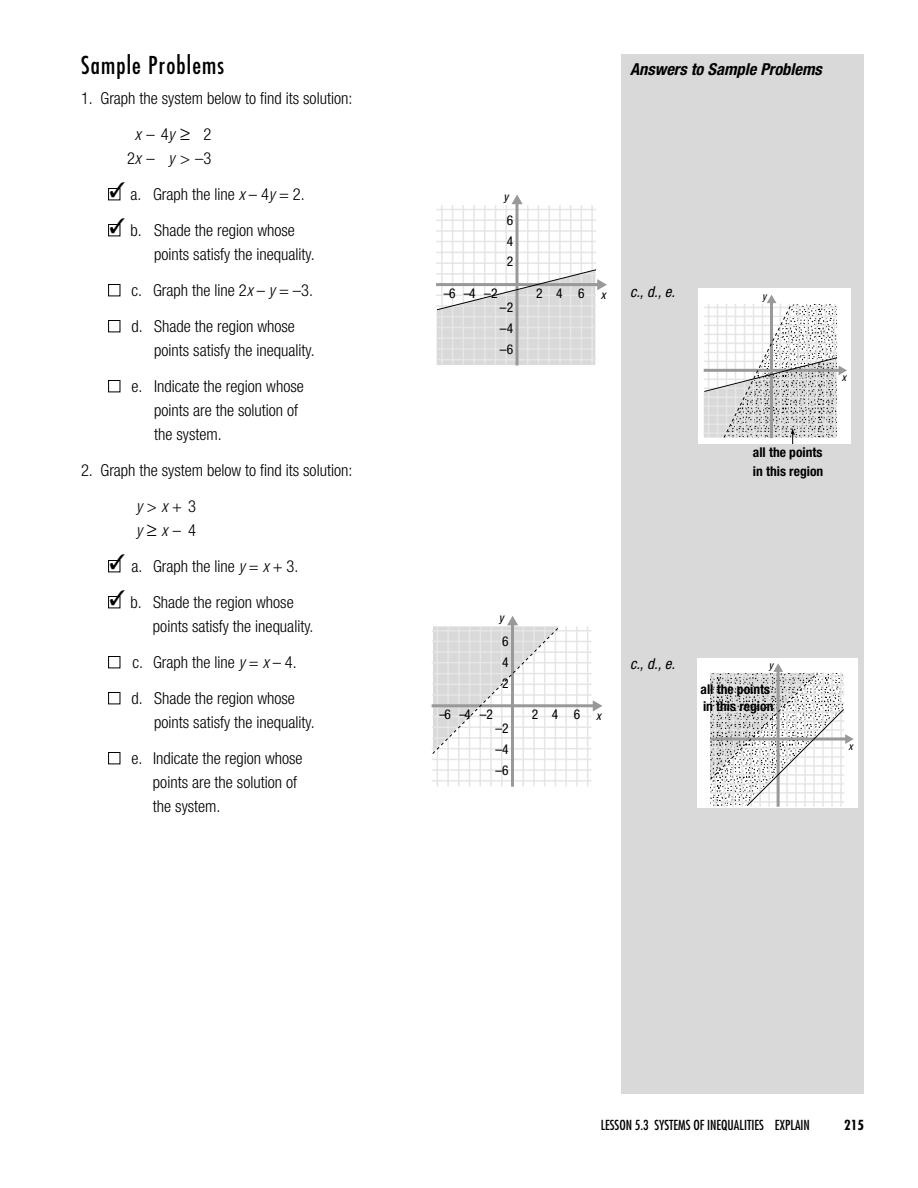
<style>
.page{position:relative;width:918px;height:1188px;background:#fff}
.page>*{position:absolute;margin:0;border:0;box-sizing:border-box;transform-origin:0 0}
.t1{font:condensed 24px "Futura";letter-spacing:.05em;color:#000}
.t2{font:300 condensed 16.5px/24px "Helvetica Neue";color:#000}
.t3{font:italic 700 condensed 16.5px "Helvetica Neue";color:#000}
.t4{font:italic 300 condensed 16.5px "Helvetica Neue";color:#000}
.t5{font:italic condensed 15px "Helvetica Neue";color:#000}
.t6{font:700 condensed 13.5px/16.5px "Helvetica Neue";color:#000}
.t7{font:condensed 13.5px "Futura";color:#000}
.t8{font:condensed 13.5px/21px "Helvetica Neue";color:#000;text-align:justify}
.t9{font:700 condensed 13.5px "Futura";color:#000}
.t10{font:italic condensed 12px "Helvetica Neue";color:#000}
.t11{font:italic condensed 10.5px "Helvetica Neue";color:#000}
.s1{font-style:italic}
.s2{color:#fff}
.s3{font-style:normal}
</style>
<div class="page">
<div style="left:621px;top:54px;width:243px;height:1040px;background:#d9d9d9"></div>
<hr style="left:436px;top:241px;width:160px;height:1px;background:#e6e6e6">
<hr style="left:452px;top:205px;width:1px;height:160px;background:#e6e6e6">
<hr style="left:463px;top:205px;width:1px;height:160px;background:#e6e6e6">
<hr style="left:473px;top:205px;width:2px;height:160px;background:#e6e6e6">
<hr style="left:484px;top:205px;width:2px;height:160px;background:#e6e6e6">
<hr style="left:495px;top:205px;width:1px;height:160px;background:#e6e6e6">
<hr style="left:506px;top:205px;width:1px;height:160px;background:#e6e6e6">
<hr style="left:527px;top:205px;width:1px;height:160px;background:#e6e6e6">
<hr style="left:538px;top:205px;width:1px;height:160px;background:#e6e6e6">
<hr style="left:548px;top:205px;width:2px;height:160px;background:#e6e6e6">
<hr style="left:559px;top:205px;width:2px;height:160px;background:#e6e6e6">
<hr style="left:570px;top:205px;width:1px;height:160px;background:#e6e6e6">
<hr style="left:581px;top:205px;width:1px;height:160px;background:#e6e6e6">
<hr style="left:591px;top:205px;width:2px;height:160px;background:#e6e6e6">
<hr style="left:441px;top:205px;width:2px;height:160px;background:#e6e6e6">
<hr style="left:436px;top:262px;width:160px;height:2px;background:#e6e6e6">
<hr style="left:436px;top:252px;width:160px;height:1px;background:#e6e6e6">
<hr style="left:436px;top:230px;width:160px;height:2px;background:#e6e6e6">
<hr style="left:436px;top:220px;width:160px;height:1px;background:#e6e6e6">
<hr style="left:436px;top:209px;width:160px;height:1px;background:#e6e6e6">
<svg style="left:511px;top:194px;width:12px;height:12px"></svg>
<hr style="left:515px;top:203px;width:3px;height:162px;background:#999">
<svg style="left:436px;top:269px;width:171px;height:96px"></svg>
<hr style="left:432px;top:662px;width:159px;height:1px;background:#e6e6e6">
<hr style="left:447px;top:626px;width:2px;height:161px;background:#e6e6e6">
<hr style="left:458px;top:626px;width:2px;height:161px;background:#e6e6e6">
<hr style="left:469px;top:626px;width:1px;height:161px;background:#e6e6e6">
<hr style="left:480px;top:626px;width:1px;height:161px;background:#e6e6e6">
<hr style="left:490px;top:626px;width:2px;height:161px;background:#e6e6e6">
<hr style="left:501px;top:626px;width:2px;height:161px;background:#e6e6e6">
<hr style="left:522px;top:626px;width:2px;height:161px;background:#e6e6e6">
<hr style="left:533px;top:626px;width:2px;height:161px;background:#e6e6e6">
<hr style="left:544px;top:626px;width:1px;height:161px;background:#e6e6e6">
<hr style="left:555px;top:626px;width:1px;height:161px;background:#e6e6e6">
<hr style="left:565px;top:626px;width:2px;height:161px;background:#e6e6e6">
<hr style="left:576px;top:626px;width:2px;height:161px;background:#e6e6e6">
<hr style="left:587px;top:626px;width:1px;height:161px;background:#e6e6e6">
<hr style="left:437px;top:626px;width:1px;height:161px;background:#e6e6e6">
<hr style="left:432px;top:694px;width:160px;height:2px;background:#e6e6e6">
<hr style="left:432px;top:684px;width:160px;height:1px;background:#e6e6e6">
<hr style="left:432px;top:673px;width:160px;height:1px;background:#e6e6e6">
<hr style="left:432px;top:651px;width:160px;height:2px;background:#e6e6e6">
<hr style="left:432px;top:641px;width:160px;height:1px;background:#e6e6e6">
<hr style="left:432px;top:630px;width:160px;height:1px;background:#e6e6e6">
<hr style="left:432px;top:726px;width:159px;height:2px;background:#e6e6e6">
<hr style="left:432px;top:716px;width:159px;height:1px;background:#e6e6e6">
<hr style="left:432px;top:737px;width:160px;height:2px;background:#e6e6e6">
<hr style="left:432px;top:759px;width:159px;height:1px;background:#e6e6e6">
<hr style="left:432px;top:748px;width:159px;height:1px;background:#e6e6e6">
<hr style="left:432px;top:769px;width:159px;height:2px;background:#e6e6e6">
<hr style="left:432px;top:780px;width:159px;height:2px;background:#e6e6e6">
<hr style="left:511px;top:624px;width:3px;height:163px;background:#999">
<hr style="left:432px;top:704px;width:162px;height:3px;background:#999">
<svg style="left:591px;top:700px;width:11px;height:12px"></svg>
<svg style="left:432px;top:616px;width:128px;height:139px"></svg>
<div style="left:698px;top:288px;width:153px;height:155px;background:#fff"></div>
<svg style="left:703px;top:295px;width:144px;height:148px"></svg>
<div style="left:697px;top:658px;width:160px;height:150px;background:#fff"></div>
<svg style="left:710px;top:663px;width:144px;height:144px"></svg>
<h1 class="t1" style="left:81px;top:54px;width:145px">Sample Problems</h1>
<p class="t2" style="left:135px;top:81px;width:219px;line-height:36px;text-indent:-54px">1. Graph the system below to find its solution: <span class="s1">x</span>– 4<span class="s1">y</span>≥ 2</p>
<p class="t2" style="left:127px;top:147px;width:86px">2<span class="s1">x</span>– <span class="s1">y</span>&gt; –3</p>
<p class="t2" style="left:108px;top:183px;width:198px"><span class="s2">■</span>✓ a. Graph the line <span class="s1">x</span> – 4<span class="s1">y</span> = 2.</p>
<p class="t2" style="left:154px;top:219px;width:162px;text-indent:-46px"><span class="s2">■</span>✓ b. Shade the region whose points satisfy the inequality.</p>
<p class="t2" style="left:108px;top:279px;width:207px"><span class="s2">■</span> c. Graph the line 2<span class="s1">x</span> – <span class="s1">y</span> = –3.</p>
<p class="t2" style="left:154px;top:315px;width:162px;text-indent:-46px"><span class="s2">■</span> d. Shade the region whose points satisfy the inequality.</p>
<p class="t2" style="left:154px;top:375px;width:151px;text-indent:-46px"><span class="s2">■</span> e. Indicate the region whose points are the solution of the system.</p>
<p class="t2" style="left:136px;top:453px;width:218px;line-height:36px;text-indent:-55px">2. Graph the system below to find its solution: <span class="s1">y</span>&gt; <span class="s1">x</span>+ 3</p>
<p class="t4" style="left:136px;top:524px;width:61px">y≥x<span class="s3">– 4</span></p>
<p class="t2" style="left:108px;top:555px;width:192px"><span class="s2">■</span>✓ a. Graph the line <span class="s1">y</span> = <span class="s1">x</span> + 3.</p>
<p class="t2" style="left:153px;top:591px;width:162px;text-indent:-45px"><span class="s2">■</span>✓ b. Shade the region whose points satisfy the inequality.</p>
<p class="t2" style="left:108px;top:651px;width:190px"><span class="s2">■</span> c. Graph the line <span class="s1">y</span> = <span class="s1">x</span> – 4.</p>
<p class="t2" style="left:154px;top:687px;width:162px;text-indent:-46px"><span class="s2">■</span> d. Shade the region whose points satisfy the inequality.</p>
<p class="t2" style="left:153px;top:747px;width:151px;text-indent:-45px"><span class="s2">■</span> e. Indicate the region whose points are the solution of the system.</p>
<p class="t3" style="left:630px;top:63px;width:193px">Answers to Sample Problems</p>
<p class="t10" style="left:503px;top:193px;width:9px">y</p>
<p class="t8" style="left:507px;top:210px;width:8px">6</p>
<p class="t8" style="left:507px;top:232px;width:8px">4</p>
<p class="t8" style="left:507px;top:252px;width:8px">2</p>
<p class="t8" style="left:484px;top:284px;width:15px">–2</p>
<p class="t8" style="left:444px;top:284px;width:13px">–6</p>
<p class="t8" style="left:556px;top:284px;width:30px">4 6</p>
<p class="t8" style="left:464px;top:284px;width:13px">–4</p>
<p class="t8" style="left:536px;top:284px;width:8px">2</p>
<p class="t8" style="left:500px;top:298px;width:15px">–2 –4 –6</p>
<p class="t10" style="left:601px;top:290px;width:9px">x</p>
<p class="t5" style="left:630px;top:286px;width:47px">c., d., e.</p>
<p class="t11" style="left:762px;top:292px;width:8px">y</p>
<p class="t11" style="left:842px;top:373px;width:8px">x</p>
<p class="t6" style="left:753px;top:443px;width:72px;line-height:19px">all the points in this region</p>
<p class="t10" style="left:499px;top:614px;width:9px">y</p>
<p class="t8" style="left:502px;top:632px;width:8px">6</p>
<p class="t8" style="left:502px;top:653px;width:8px">4</p>
<p class="t8" style="left:502px;top:673px;width:8px">2</p>
<p class="t8" style="left:480px;top:705px;width:15px">–2</p>
<p class="t8" style="left:439px;top:705px;width:13px">–6</p>
<p class="t8" style="left:552px;top:705px;width:30px">4 6</p>
<p class="t8" style="left:459px;top:705px;width:13px">–4</p>
<p class="t8" style="left:532px;top:705px;width:8px">2</p>
<p class="t8" style="left:495px;top:719px;width:15px">–2 –4 –6</p>
<p class="t10" style="left:596px;top:711px;width:9px">x</p>
<p class="t5" style="left:630px;top:658px;width:47px">c., d., e.</p>
<p class="t11" style="left:769px;top:661px;width:8px">y</p>
<p class="t6" style="left:701px;top:683px;width:74px">all the points in this region</p>
<p class="t11" style="left:848px;top:742px;width:8px">x</p>
<p class="t7" style="left:601px;top:1118px;width:211px">LESSON 5.3 SYSTEMS OF INEQUALITIES EXPLAIN</p>
<p class="t9" style="left:844px;top:1119px;width:21px">215</p>
</div>
